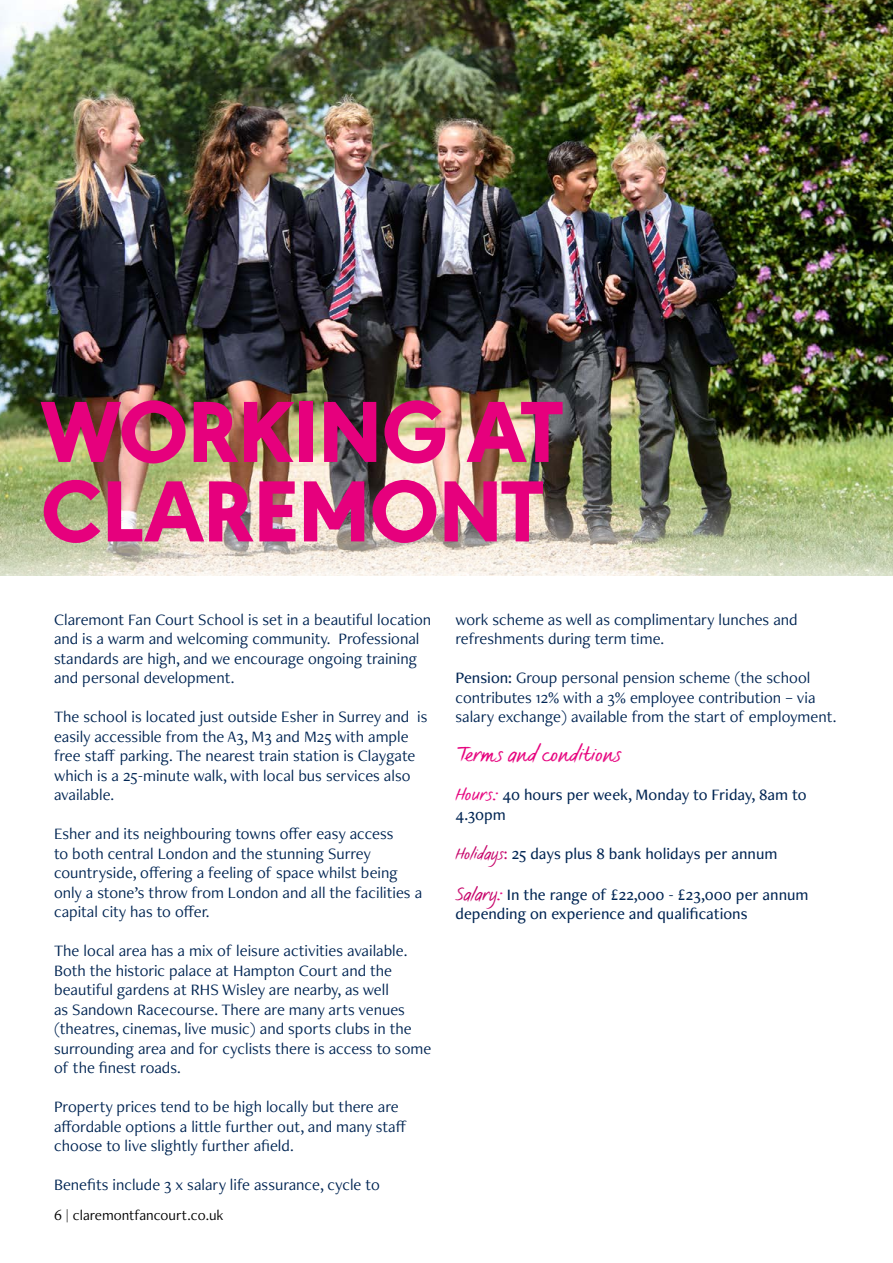
<style>
.page{position:relative;width:893px;height:1263px;background:#fff}
.page>*{position:absolute;margin:0;border:0;box-sizing:border-box;transform-origin:0 0}
.t1{font:800 90px/79.5px "URW Geometric";color:#e6007d}
.t2{font:21px "FS Sammy";color:#e6007d}
.t3{font:16.5px/19.5px "Freight Neo Pro";color:#012553}
.t4{font:500 16.5px/19.5px "Freight Neo Pro";color:#012553}
.t5{font:15px "Freight Neo Pro";color:#000}
.s1{font-weight:500}
.s2{font-family:"FS Sammy";font-weight:400;font-size:18px;color:#e6007d}
.s3{font-family:"FS Sammy";font-weight:400;color:#c50068}
.s4{color:#c50068}
.s5{font-family:"FS Sammy";font-weight:400;font-size:18px;color:#c50068}
</style>
<div class="page">
<img style="left:0;top:0;width:892px;height:575px">
<h1 class="t1" style="left:41px;top:387px;width:522px">WORKING AT<br>CLAREMONT</h1>
<p class="t3" style="left:54px;top:609px;width:379px">Claremont Fan Court School is set in a beautiful location and is a warm and welcoming community. Professional standards are high, and we encourage ongoing training and personal development.</p>
<p class="t3" style="left:54px;top:706px;width:375px">The school is located just outside Esher in Surrey and is easily accessible from the A3, M3 and M25 with ample free staff parking. The nearest train station is Claygate which is a 25-minute walk, with local bus services also available.</p>
<p class="t3" style="left:54px;top:823px;width:370px">Esher and its neighbouring towns offer easy access<br>to both central London and the stunning Surrey countryside, offering a feeling of space whilst being only a stone’s throw from London and all the facilities a capital city has to offer.</p>
<p class="t3" style="left:54px;top:940px;width:379px">The local area has a mix of leisure activities available.<br>Both the historic palace at Hampton Court and the beautiful gardens at RHS Wisley are nearby, as well<br>as Sandown Racecourse. There are many arts venues (theatres, cinemas, live music) and sports clubs in the surrounding area and for cyclists there is access to some of the finest roads.</p>
<p class="t3" style="left:54px;top:1096px;width:354px">Property prices tend to be high locally but there are affordable options a little further out, and many staff choose to live slightly further afield.</p>
<p class="t3" style="left:54px;top:1174px;width:327px">Benefits include 3 x salary life assurance, cycle to</p>
<p class="t5" style="left:54px;top:1204px;width:171px">6 | claremontfancourt.co.uk</p>
<p class="t3" style="left:455px;top:609px;width:344px">work scheme as well as complimentary lunches and refreshments during term time.</p>
<p class="t3" style="left:455px;top:667px;width:383px"><span class="s1">Pension:</span> Group personal pension scheme (the school contributes 12% with a 3% employee contribution – via salary exchange) available from the start of employment.</p>
<p class="t2" style="left:455px;top:741px;width:167px">Terms and conditions</p>
<p class="t4" style="left:455px;top:784px;width:353px"><span class="s2">Hours:</span> 40 hours per week, Monday to Friday, 8am to<br>4.30pm</p>
<p class="t4" style="left:455px;top:843px;width:323px"><span class="s3">Holidays</span><span class="s4">:</span> 25 days plus 8 bank holidays per annum</p>
<p class="t4" style="left:455px;top:884px;width:355px"><span class="s5">Salary</span><span class="s2">:</span> In the range of £22,000 - £23,000 per annum depending on experience and qualifications</p>
</div>
